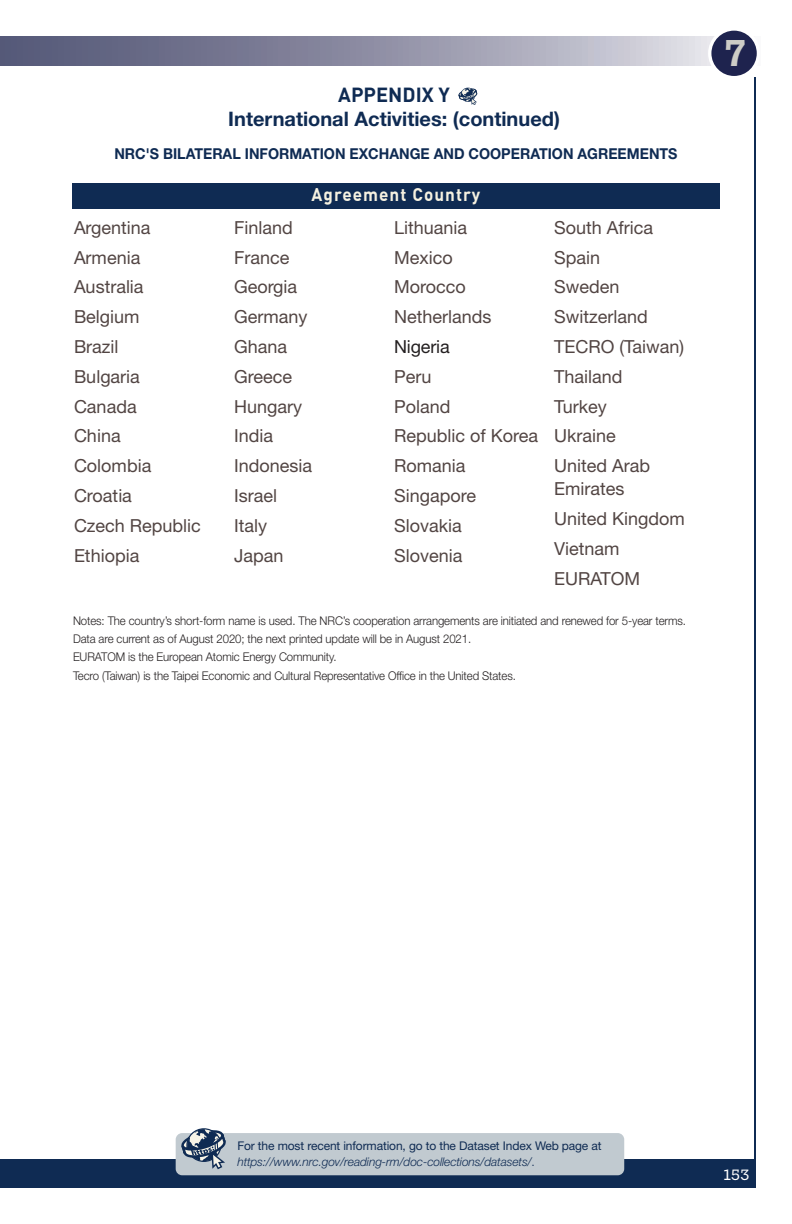
<style>
.page{position:relative;width:792px;height:1224px;background:#fff}
.page>*{position:absolute;margin:0;border:0;box-sizing:border-box;transform-origin:0 0}
.t1{font:700 40px "Mortise";color:#edebdc}
.t2{font:700 20px "Helvetica Neue LT Std";color:#0f2b53}
.t3{font:700 20px "DIN Offc";color:#0f2b53}
.Main_Body_text{font:18px/23px "Helvetica Neue LT Std";color:#524543}
.Eric_s_Table_Materia{font:700 18px "DIN Offc";letter-spacing:.06em;color:#f6f2e1;scale:.95 1}
.Main_Body_text-2{font:18px "Helvetica Neue LT Std";letter-spacing:-.01em;color:#231f20}
.t4{font:16px "Mortise";color:#fff}
.Divider_page_caption{font:700 15px "Helvetica Neue LT Std";color:#0f2b53;scale:.95 1}
.Source{font:300 12px "Helvetica Neue LT Std";letter-spacing:-.01em;color:#231f20;scale:.95 1}
.t5{font:12px/16px "Helvetica Neue LT Std";letter-spacing:-.01em;color:#0f2b53}
.s1{font-weight:300;font-style:italic}
.s2{font-weight:300}
</style>
<div class="page">
<div style="left:0;top:1159px;width:756px;height:29px;background:#0f2b53"></div>
<div style="left:176px;top:1133px;width:448px;height:42px;background:#c1cad0;border-radius:6px"></div>
<svg style="left:180px;top:1128px;width:46px;height:41px"></svg>
<div style="left:0;top:37px;width:760px;height:29px;background:linear-gradient(to right,#494c6e,#e4e2e9)"></div>
<div style="left:710px;top:29px;width:48px;height:49px;background:#1e234e;border-radius:50%"></div>
<div style="left:708px;top:27px;width:52px;height:52px;border:3px solid #fff;border-radius:50%"></div>
<hr style="left:755px;top:77px;width:1px;height:1083px;background:#0f2b53">
<div style="left:72px;top:183px;width:648px;height:26px;background:#0f2b53"></div>
<svg style="left:458px;top:88px;width:20px;height:17px"></svg>
<p class="t3" style="left:338px;top:81px;width:113px">APPENDIX Y</p>
<p class="t2" style="left:228px;top:106px;width:333px">International Activities: (continued)</p>
<p class="Divider_page_caption" style="left:114px;top:144px;width:594px">NRC'S BILATERAL INFORMATION EXCHANGE AND COOPERATION AGREEMENTS</p>
<p class="Main_Body_text" style="left:74px;top:216px;width:78px">Argentina</p>
<p class="Main_Body_text" style="left:74px;top:245px;width:68px">Armenia</p>
<p class="Main_Body_text" style="left:74px;top:275px;width:71px">Australia</p>
<p class="Main_Body_text" style="left:74px;top:305px;width:67px">Belgium</p>
<p class="Main_Body_text" style="left:74px;top:335px;width:46px">Brazil</p>
<p class="Main_Body_text" style="left:74px;top:365px;width:67px">Bulgaria</p>
<p class="Main_Body_text" style="left:74px;top:394px;width:64px">Canada</p>
<p class="Main_Body_text" style="left:74px;top:424px;width:48px">China</p>
<p class="Main_Body_text" style="left:74px;top:454px;width:79px">Colombia</p>
<p class="Main_Body_text" style="left:74px;top:484px;width:59px">Croatia</p>
<p class="Main_Body_text" style="left:74px;top:514px;width:128px">Czech Republic</p>
<p class="Main_Body_text" style="left:74px;top:543px;width:67px">Ethiopia</p>
<p class="Eric_s_Table_Materia" style="left:312px;top:183px;width:179px">Agreement Country</p>
<p class="Main_Body_text" style="left:234px;top:216px;width:60px">Finland</p>
<p class="Main_Body_text" style="left:234px;top:245px;width:57px">France</p>
<p class="Main_Body_text" style="left:234px;top:275px;width:65px">Georgia</p>
<p class="Main_Body_text" style="left:234px;top:305px;width:75px">Germany</p>
<p class="Main_Body_text" style="left:234px;top:335px;width:55px">Ghana</p>
<p class="Main_Body_text" style="left:234px;top:365px;width:59px">Greece</p>
<p class="Main_Body_text" style="left:234px;top:394px;width:70px">Hungary</p>
<p class="Main_Body_text" style="left:234px;top:424px;width:41px">India</p>
<p class="Main_Body_text" style="left:234px;top:454px;width:80px">Indonesia</p>
<p class="Main_Body_text" style="left:234px;top:484px;width:44px">Israel</p>
<p class="Main_Body_text" style="left:234px;top:514px;width:34px">Italy</p>
<p class="Main_Body_text" style="left:234px;top:543px;width:51px">Japan</p>
<p class="Main_Body_text" style="left:394px;top:216px;width:75px">Lithuania</p>
<p class="Main_Body_text" style="left:394px;top:245px;width:60px">Mexico</p>
<p class="Main_Body_text" style="left:394px;top:275px;width:73px">Morocco</p>
<p class="Main_Body_text" style="left:394px;top:305px;width:99px">Netherlands</p>
<p class="Main_Body_text-2" style="left:394px;top:336px;width:57px">Nigeria</p>
<p class="Main_Body_text" style="left:394px;top:365px;width:39px">Peru</p>
<p class="Main_Body_text" style="left:394px;top:394px;width:58px">Poland</p>
<p class="Main_Body_text" style="left:394px;top:424px;width:146px">Republic of Korea</p>
<p class="Main_Body_text" style="left:394px;top:454px;width:73px">Romania</p>
<p class="Main_Body_text" style="left:394px;top:484px;width:84px">Singapore</p>
<p class="Main_Body_text" style="left:394px;top:514px;width:69px">Slovakia</p>
<p class="Main_Body_text" style="left:394px;top:543px;width:70px">Slovenia</p>
<p class="Main_Body_text" style="left:554px;top:216px;width:100px">South Africa</p>
<p class="Main_Body_text" style="left:554px;top:245px;width:48px">Spain</p>
<p class="Main_Body_text" style="left:554px;top:275px;width:67px">Sweden</p>
<p class="Main_Body_text" style="left:554px;top:305px;width:95px">Switzerland</p>
<p class="Main_Body_text" style="left:554px;top:335px;width:131px">TECRO (Taiwan)</p>
<p class="Main_Body_text" style="left:554px;top:365px;width:70px">Thailand</p>
<p class="Main_Body_text" style="left:554px;top:394px;width:54px">Turkey</p>
<p class="Main_Body_text" style="left:554px;top:424px;width:63px">Ukraine</p>
<p class="Main_Body_text" style="left:554px;top:454px;width:98px">United Arab<br>Emirates</p>
<p class="Main_Body_text" style="left:554px;top:507px;width:132px">United Kingdom</p>
<p class="Main_Body_text" style="left:554px;top:537px;width:67px">Vietnam</p>
<p class="Main_Body_text" style="left:554px;top:566px;width:88px">EURATOM</p>
<p class="Source" style="left:73px;top:613px;width:647px">Notes: The country’s short-form name is used. The NRC’s cooperation arrangements are initiated and renewed for 5-year terms.</p>
<p class="Source" style="left:73px;top:631px;width:421px">Data are current as of August 2020; the next printed update will be in August 2021.</p>
<p class="Source" style="left:73px;top:650px;width:279px">EURATOM is the European Atomic Energy Community.</p>
<p class="Source" style="left:73px;top:668px;width:468px">Tecro (Taiwan) is the Taipei Economic and Cultural Representative Office in the United States.</p>
<h1 class="t1" style="left:724px;top:32px;width:22px">7</h1>
<p class="t5" style="left:237px;top:1138px;width:366px">For the most recent information, go to the Dataset Index Web page at <span class="s1">https://www.nrc.gov/reading-rm/doc-collections/datasets/</span><span class="s2">.</span></p>
<p class="t4" style="left:724px;top:1167px;width:27px">153</p>
</div>
